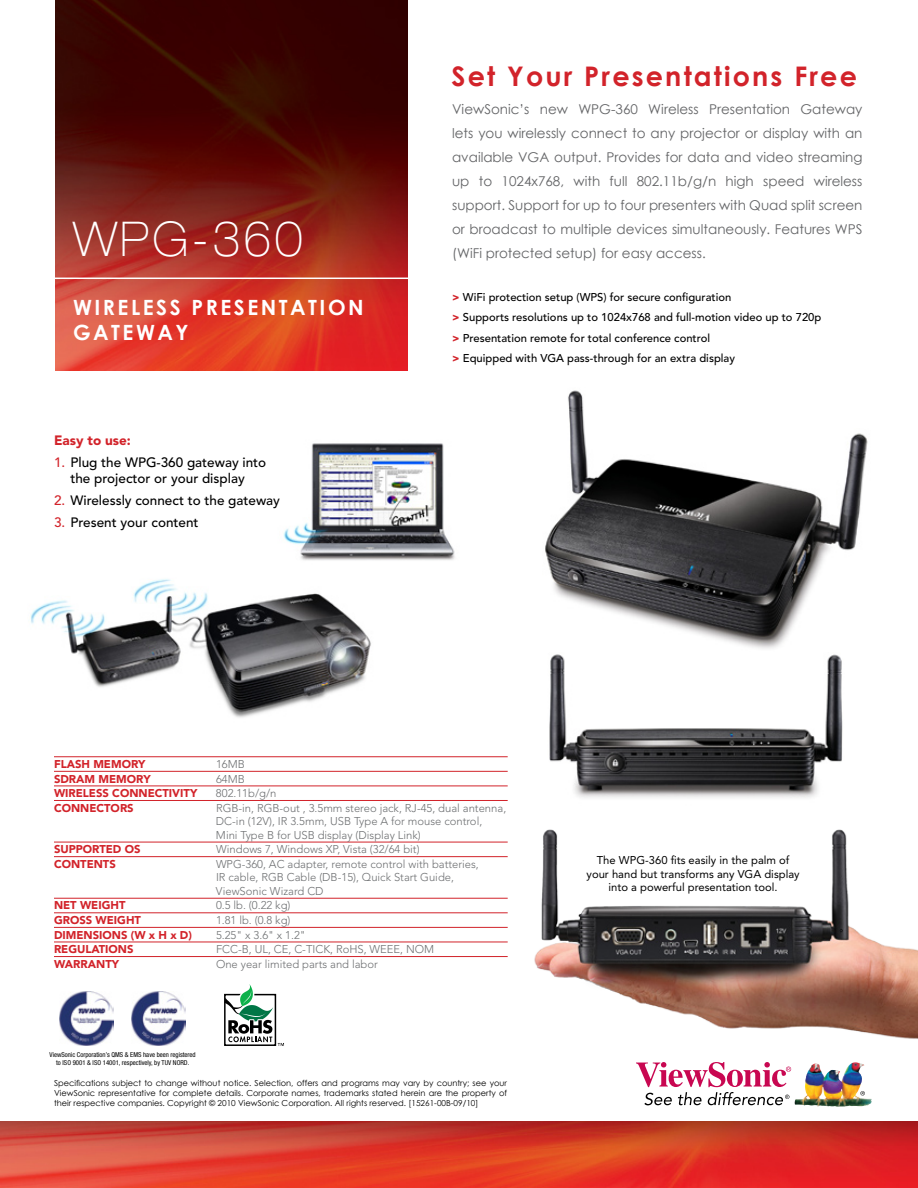
<style>
.page{position:relative;width:918px;height:1188px;background:#fff}
.page>*{position:absolute;margin:0;border:0;box-sizing:border-box;transform-origin:0 0}
.t1{font:100 expanded 48px "Helvetica Neue";letter-spacing:.075em;color:#fff;scale:.9 1}
.t2{font:700 27px "Century Gothic";letter-spacing:.08em;color:#d2232a}
.t3{font:700 21px/25.2px "Century Gothic";letter-spacing:.12em;color:#fff}
.t4{font:13.5px/24px "Century Gothic";color:#636466;text-align:justify}
.t5{font:500 13.5px/16.2px "Avenir";color:#000;text-align:center}
.t6{font:900 13.5px "Avenir";color:#d2232a}
.t7{font:300 11.25px/13.5px "Avenir";color:#6d6f71}
.t8{font:500 11.25px/20.4px "Avenir";color:#000}
.t9{font:900 11.25px "Avenir";color:#d2232a}
.t10{font:11.25px/13.5px "Avenir";color:#000;text-align:center}
.t11{font:8.25px/9.9px "Century Gothic";color:#000;text-align:justify}
.t12{font:condensed 6.75px/8.1px "Helvetica Neue";color:#000;text-align:center}
.s1{color:#d2232a}
.s2{font-weight:900;color:#d2232a}
</style>
<div class="page">
<img style="left:545px;top:390px;width:323px;height:259px">
<img style="left:30px;top:443px;width:425px;height:275px">
<img style="left:55px;top:0;width:352px;height:371px">
<img style="left:795px;top:1062px;width:77px;height:45px">
<svg style="left:860px;top:1091px;width:5px;height:5px"></svg>
<svg style="left:636px;top:1062px;width:155px;height:43px"></svg>
<hr style="left:53px;top:278px;width:357px;height:1px;background:#fff">
<img style="left:0;top:1122px;width:918px;height:66px">
<hr style="left:54px;top:756px;width:454px;height:1px;background:#d2232a">
<hr style="left:54px;top:771px;width:454px;height:1px;background:#d2232a">
<hr style="left:54px;top:786px;width:454px;height:1px;background:#d2232a">
<hr style="left:54px;top:800px;width:454px;height:1px;background:#d2232a">
<hr style="left:54px;top:842px;width:454px;height:1px;background:#d2232a">
<hr style="left:54px;top:856px;width:454px;height:1px;background:#d2232a">
<hr style="left:54px;top:898px;width:454px;height:1px;background:#d2232a">
<hr style="left:54px;top:912px;width:454px;height:1px;background:#d2232a">
<hr style="left:54px;top:927px;width:454px;height:1px;background:#d2232a">
<hr style="left:54px;top:942px;width:454px;height:1px;background:#d2232a">
<hr style="left:54px;top:956px;width:454px;height:1px;background:#d2232a">
<img style="left:534px;top:829px;width:384px;height:210px">
<img style="left:60px;top:992px;width:53px;height:54px">
<img style="left:132px;top:992px;width:54px;height:54px">
<svg style="left:225px;top:984px;width:59px;height:62px"></svg>
<img style="left:549px;top:654px;width:294px;height:144px">
<h1 class="t1" style="left:73px;top:210px;width:257px">WPG-360</h1>
<h3 class="t3" style="left:73px;top:294px;width:292px">WIRELESS PRESENTATION<br>GATEWAY</h3>
<p class="t6" style="left:54px;top:432px;width:78px">Easy to use:</p>
<p class="t5" style="left:54px;top:455px;width:214px"><span class="s1">1.</span> Plug the WPG-360 gateway into the projector or your display</p>
<p class="t5" style="left:54px;top:493px;width:228px"><span class="s1">2.</span> Wirelessly connect to the gateway</p>
<p class="t5" style="left:54px;top:514px;width:146px"><span class="s1">3.</span> Present your content</p>
<h2 class="t2" style="left:451px;top:59px;width:407px">Set Your Presentations Free</h2>
<p class="t4" style="left:452px;top:97px;width:412px">ViewSonic’s new WPG-360 Wireless Presentation Gateway lets you wirelessly connect to any projector or display with an available VGA output. Provides for data and video streaming up to 1024x768, with full 802.11b/g/n high speed wireless support. Support for up to four presenters with Quad split screen or broadcast to multiple devices simultaneously. Features WPS (WiFi protected setup) for easy access.</p>
<p class="t8" style="left:452px;top:287px;width:371px"><span class="s2">&gt;</span> WiFi protection setup (WPS) for secure configuration<br><span class="s2">&gt;</span> Supports resolutions up to 1024x768 and full-motion video up to 720p <span class="s2">&gt;</span> Presentation remote for total conference control<br><span class="s2">&gt;</span> Equipped with VGA pass-through for an extra display</p>
<p class="t9" style="left:54px;top:757px;width:93px">FLASH MEMORY</p>
<p class="t7" style="left:216px;top:757px;width:30px">16MB</p>
<p class="t9" style="left:54px;top:772px;width:98px">SDRAM MEMORY</p>
<p class="t7" style="left:216px;top:772px;width:30px">64MB</p>
<p class="t9" style="left:54px;top:786px;width:145px">WIRELESS CONNECTIVITY</p>
<p class="t7" style="left:216px;top:786px;width:62px">802.11b/g/n</p>
<p class="t9" style="left:54px;top:801px;width:81px">CONNECTORS</p>
<p class="t7" style="left:216px;top:801px;width:292px">RGB-in, RGB-out , 3.5mm stereo jack, RJ-45, dual antenna,<br>DC-in (12V), IR 3.5mm, USB Type A for mouse control,<br>Mini Type B for USB display (Display Link)</p>
<p class="t9" style="left:54px;top:843px;width:88px">SUPPORTED OS</p>
<p class="t7" style="left:216px;top:843px;width:205px">Windows 7, Windows XP, Vista (32/64 bit)</p>
<p class="t9" style="left:54px;top:857px;width:63px">CONTENTS</p>
<p class="t7" style="left:216px;top:857px;width:264px">WPG-360, AC adapter, remote control with batteries,<br>IR cable, RGB Cable (DB-15), Quick Start Guide,<br>ViewSonic Wizard CD</p>
<p class="t9" style="left:54px;top:899px;width:73px">NET WEIGHT</p>
<p class="t7" style="left:216px;top:899px;width:76px">0.5 lb. (0.22 kg)</p>
<p class="t9" style="left:54px;top:913px;width:89px">GROSS WEIGHT</p>
<p class="t7" style="left:216px;top:913px;width:76px">1.81 lb. (0.8 kg)</p>
<p class="t9" style="left:54px;top:928px;width:140px">DIMENSIONS (W x H x D)</p>
<p class="t7" style="left:216px;top:928px;width:91px">5.25" x 3.6" x 1.2"</p>
<p class="t9" style="left:54px;top:942px;width:81px">REGULATIONS</p>
<p class="t7" style="left:216px;top:943px;width:220px">FCC-B, UL, CE, C-TICK, RoHS, WEEE, NOM</p>
<p class="t9" style="left:54px;top:957px;width:67px">WARRANTY</p>
<p class="t7" style="left:216px;top:957px;width:163px">One year limited parts and labor</p>
<p class="t12" style="left:50px;top:1051px;width:148px">ViewSonic Corporation’s QMS &amp; EMS have been registered to ISO 9001 &amp; ISO 14001, respectively, by TUV NORD.</p>
<p class="t11" style="left:54px;top:1078px;width:455px">Specifications subject to change without notice. Selection, offers and programs may vary by country; see your ViewSonic representative for complete details. Corporate names, trademarks stated herein are the property of their respective companies. Copyright © 2010 ViewSonic Corporation. All rights reserved. [15261-00B-09/10]</p>
<p class="t10" style="left:587px;top:854px;width:215px">The WPG-360 fits easily in the palm of your hand but transforms any VGA display into a powerful presentation tool.</p>
</div>
